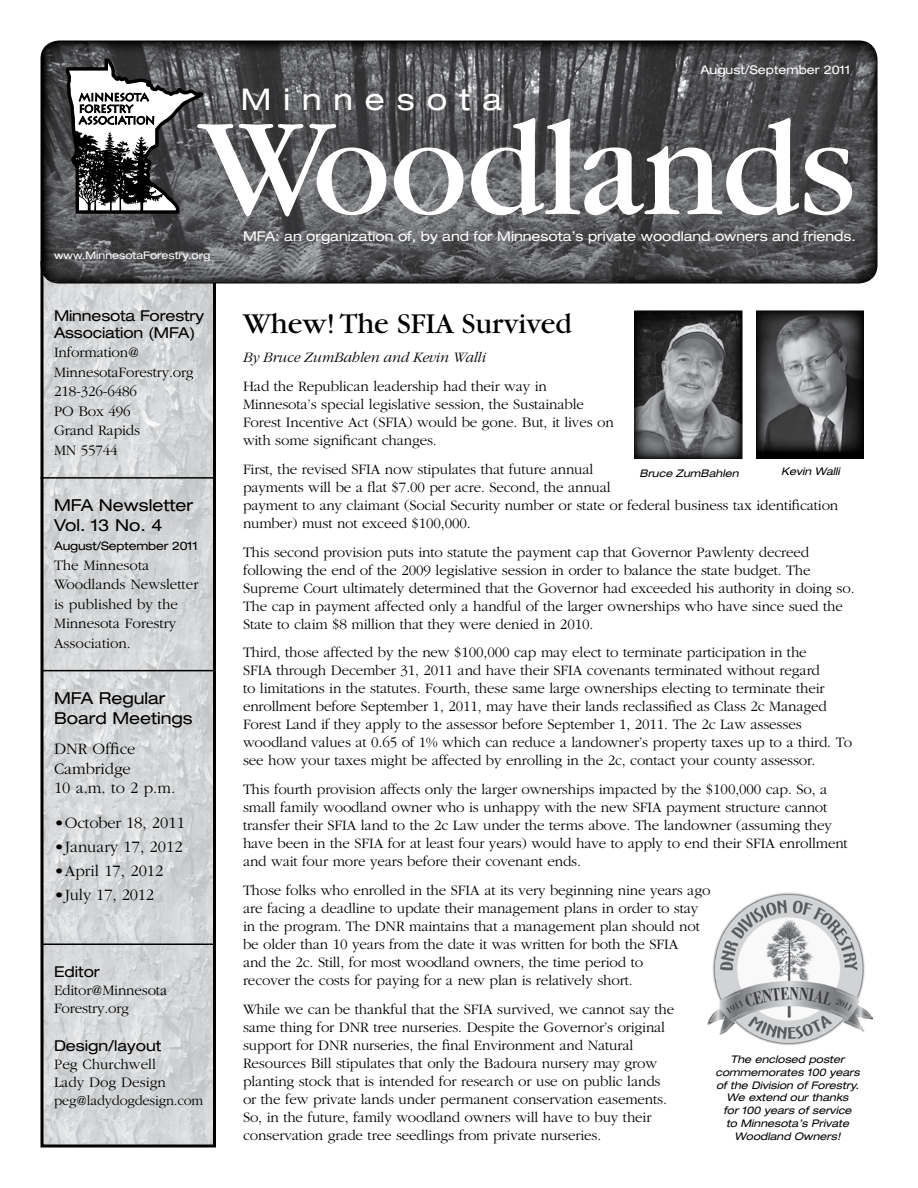
<style>
.page{position:relative;width:918px;height:1188px;background:#fff}
.page>*{position:absolute;margin:0;border:0;box-sizing:border-box;transform-origin:0 0}
.t1{font:144px "Garamond";letter-spacing:-.01em;color:#fff}
.t2{font:30px "Garamond";color:#000}
.t3{font:expanded 30px "Helvetica Neue LT Std";letter-spacing:.4em;color:#fff}
.t4{font:300 16.5px/19.5px "Garamond";color:#000}
.t5{font:expanded 16.5px/19.5px "Helvetica Neue LT Std";color:#000}
.t6{font:300 15px/18px "Garamond";letter-spacing:-.01em;color:#000}
.t7{font:expanded 15px/16.5px "Helvetica Neue LT Std";letter-spacing:-.01em;color:#000}
.t8{font:italic 300 15px "Garamond";letter-spacing:-.01em;color:#000}
.t9{font:300 14.25px "Garamond";letter-spacing:-.01em;color:#000}
.t10{font:expanded 13.5px "Helvetica Neue LT Std";color:#fff}
.t11{font:expanded 12px "Helvetica Neue LT Std";color:#fff}
.t12{font:expanded 11.7px "Helvetica Neue LT Std";letter-spacing:-.01em;color:#000}
.t13{font:italic expanded 10.5px/12.8px "Helvetica Neue LT Std";color:#000;text-align:center}
.t14{font:expanded 10.5px "Helvetica Neue LT Std";color:#fff}
</style>
<div class="page">
<img style="left:707px;top:892px;width:166px;height:153px">
<img style="left:44px;top:283px;width:168px;height:861px">
<div style="left:40px;top:261px;width:176px;height:887px;border:3px solid #000"></div>
<hr style="left:40px;top:477px;width:173px;height:2px;background:#000">
<hr style="left:42px;top:670px;width:172px;height:1px;background:#000">
<hr style="left:42px;top:944px;width:173px;height:1px;background:#000">
<img style="left:43px;top:41px;width:835px;height:242px">
<svg style="left:66px;top:59px;width:137px;height:155px"></svg>
<div style="left:756px;top:311px;width:108px;height:148px;background:#000"></div>
<img style="left:756px;top:310px;width:108px;height:142px">
<img style="left:634px;top:310px;width:108px;height:149px">
<h2 class="t3" style="left:241px;top:81px;width:263px">Minnesota</h2>
<p class="t11" style="left:700px;top:63px;width:152px">August/September 2011</p>
<h1 class="t1" style="left:200px;top:93px;width:657px">Woodlands</h1>
<p class="t14" style="left:54px;top:249px;width:158px">www.MinnesotaForestry.org</p>
<p class="t7" style="left:54px;top:307px;width:152px">Minnesota Forestry<br>Association (MFA)</p>
<p class="t6" style="left:54px;top:343px;width:141px;line-height:19.5px">Information@<br>MinnesotaForestry.org<br>218-326-6486<br>PO Box 496<br>Grand Rapids<br>MN 55744</p>
<p class="t5" style="left:54px;top:496px;width:141px">MFA Newsletter<br>Vol. 13 No. 4</p>
<p class="t12" style="left:54px;top:539px;width:145px">August/September 2011</p>
<p class="t6" style="left:54px;top:556px;width:146px;line-height:19.5px">The Minnesota<br>Woodlands Newsletter is published by the<br>Minnesota Forestry<br>Association.</p>
<p class="t5" style="left:54px;top:688px;width:140px">MFA Regular<br>Board Meetings</p>
<p class="t4" style="left:54px;top:739px;width:123px">DNR Office<br>Cambridge<br>10 a.m. to 2 p.m.</p>
<p class="t4" style="left:54px;top:813px;width:132px">•October 18, 2011</p>
<p class="t4" style="left:54px;top:837px;width:130px">•January 17, 2012</p>
<p class="t4" style="left:54px;top:861px;width:111px">•April 17, 2012</p>
<p class="t4" style="left:54px;top:885px;width:102px">•July 17, 2012</p>
<p class="t7" style="left:54px;top:963px;width:48px">Editor</p>
<p class="t6" style="left:54px;top:981px;width:115px">Editor@Minnesota<br>Forestry.org</p>
<p class="t7" style="left:54px;top:1037px;width:109px">Design/layout</p>
<p class="t6" style="left:54px;top:1055px;width:113px">Peg Churchwell<br>Lady Dog Design</p>
<p class="t9" style="left:54px;top:1093px;width:151px">peg@ladydogdesign.com</p>
<p class="t10" style="left:243px;top:228px;width:615px">MFA: an organization of, by and for Minnesota’s private woodland owners and friends.</p>
<h2 class="t2" style="left:243px;top:308px;width:330px">Whew! The SFIA Survived</h2>
<p class="t8" style="left:243px;top:350px;width:244px">By Bruce ZumBahlen and Kevin Walli</p>
<p class="t6" style="left:243px;top:378px;width:372px">Had the Republican leadership had their way in Minnesota’s special legislative session, the Sustainable Forest Incentive Act (SFIA) would be gone. But, it lives on with some significant changes.</p>
<p class="t6" style="left:243px;top:460px;width:597px">First, the revised SFIA now stipulates that future annual<br>payments will be a flat $7.00 per acre. Second, the annual<br>payment to any claimant (Social Security number or state or federal business tax identification number) must not exceed $100,000.</p>
<p class="t6" style="left:243px;top:543px;width:613px">This second provision puts into statute the payment cap that Governor Pawlenty decreed following the end of the 2009 legislative session in order to balance the state budget. The Supreme Court ultimately determined that the Governor had exceeded his authority in doing so.<br>The cap in payment affected only a handful of the larger ownerships who have since sued the State to claim $8 million that they were denied in 2010.</p>
<p class="t6" style="left:243px;top:644px;width:611px">Third, those affected by the new $100,000 cap may elect to terminate participation in the<br>SFIA through December 31, 2011 and have their SFIA covenants terminated without regard<br>to limitations in the statutes. Fourth, these same large ownerships electing to terminate their enrollment before September 1, 2011, may have their lands reclassified as Class 2c Managed Forest Land if they apply to the assessor before September 1, 2011. The 2c Law assesses woodland values at 0.65 of 1% which can reduce a landowner’s property taxes up to a third. To see how your taxes might be affected by enrolling in the 2c, contact your county assessor.</p>
<p class="t6" style="left:243px;top:781px;width:606px">This fourth provision affects only the larger ownerships impacted by the $100,000 cap. So, a small family woodland owner who is unhappy with the new SFIA payment structure cannot transfer their SFIA land to the 2c Law under the terms above. The landowner (assuming they have been in the SFIA for at least four years) would have to apply to end their SFIA enrollment and wait four more years before their covenant ends.</p>
<p class="t6" style="left:243px;top:882px;width:469px">Those folks who enrolled in the SFIA at its very beginning nine years ago are facing a deadline to update their management plans in order to stay in the program. The DNR maintains that a management plan should not be older than 10 years from the date it was written for both the SFIA<br>and the 2c. Still, for most woodland owners, the time period to<br>recover the costs for paying for a new plan is relatively short.</p>
<p class="t6" style="left:243px;top:1000px;width:433px">While we can be thankful that the SFIA survived, we cannot say the same thing for DNR tree nurseries. Despite the Governor’s original support for DNR nurseries, the final Environment and Natural Resources Bill stipulates that only the Badoura nursery may grow planting stock that is intended for research or use on public lands or the few private lands under permanent conservation easements.<br>So, in the future, family woodland owners will have to buy their conservation grade tree seedlings from private nurseries.</p>
<p class="t13" style="left:640px;top:467px;width:101px">Bruce ZumBahlen</p>
<p class="t13" style="left:781px;top:465px;width:60px">Kevin Walli</p>
<p class="t13" style="left:715px;top:1053px;width:146px">The enclosed poster commemorates 100 years of the Division of Forestry.<br>We extend our thanks<br>for 100 years of service<br>to Minnesota’s Private<br>Woodland Owners!</p>
</div>
